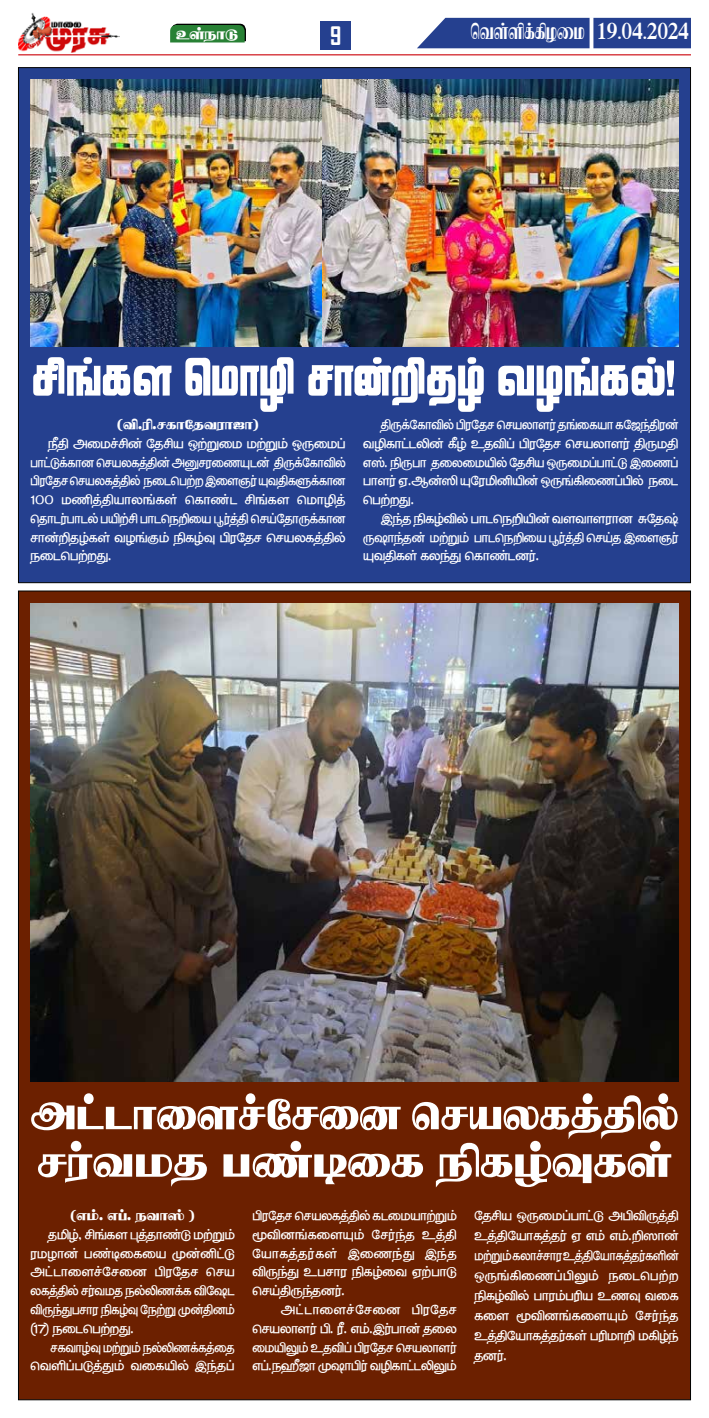
<style>
.page{position:relative;width:709px;height:1418px;background:#fff}
.page>*{position:absolute;margin:0;border:0;box-sizing:border-box;transform-origin:0 0}
.t1{font:57.62px/47.5px "NC Thevan";color:#fff;scale:.91 1}
.t2{font:57.5px "RAVIB Normal";color:#fff}
.t3{font:700 24.38px "Agency FB";color:#fff}
.t4{font:23.75px "Aachchei";letter-spacing:-.015em;color:#fff}
.t5{font:19.25px "NC Thevan";color:#fff}
.t6{font:17.5px/18.8px "NC Tsunami 10";letter-spacing:-.005em;color:#fff;text-align:justify}
.t7{font:17.5px/18.8px "NC Tsunami 10";letter-spacing:-.005em;color:#fff;text-align:justify;scale:.92 1}
.t8{font:17.5px/18.8px "NC Tsunami 10";letter-spacing:-.005em;color:#fff;text-align:justify;scale:.96 1}
.t9{font:17.5px/18.8px "NC Tsunami 10";letter-spacing:-.005em;color:#fff;text-align:right;scale:.91 1}
.t10{font:17.5px "NC Thevan";color:#fff}
</style>
<div class="page">
<div style="left:320px;top:21px;width:31px;height:29px;background:#25408f"></div>
<hr style="left:18px;top:54px;width:673px;height:1px;background:#d2232a">
<img style="left:18px;top:13px;width:101px;height:40px">
<div style="left:417px;top:18px;width:274px;height:30px;background:#25408f"></div>
<svg style="left:589px;top:17px;width:4px;height:32px"></svg>
<div style="left:18px;top:590px;width:673px;height:810px;background:#6c2000;border:1px solid #000"></div>
<div style="left:18px;top:67px;width:673px;height:516px;background:#25408f;border:1px solid #000"></div>
<svg style="left:170px;top:24px;width:76px;height:18px"></svg>
<img style="left:30px;top:79px;width:292px;height:267px">
<img style="left:322px;top:79px;width:356px;height:267px">
<img style="left:30px;top:603px;width:648px;height:478px">
<p class="t5" style="left:176px;top:25px;width:63px">cs;ehL</p>
<h3 class="t3" style="left:330px;top:21px;width:13px">9</h3>
<h3 class="t4" style="left:470px;top:22px;width:220px">nts;spf;fpoik 19.04.2024</h3>
<h2 class="t2" style="left:33px;top:352px;width:645px">RPQ;FS NKHOP RHD;WPJO; TOQ;FY;!</h2>
<p class="t10" style="left:117px;top:416px;width:143px">(tp.up.rfhNjtuh[h)</p>
<p class="t6" style="left:30px;top:434px;width:317px;text-indent:18px">ePjp mikr;rpd; Njrpa xw;Wik kw;Wk; xUikg; ghl;Lf;fhd nrayfj;jpd; mDruizAld; jpUf;Nfhtpy; gpuNjr nrayfj;jpy; eilngw;w ,isQu; AtjpfSf;fhd 100 kzpj;jpahyq;fs; nfhz;l rpq;fs nkhopj; njhlu;ghly; gapw;rp ghlnewpia G+u;j;jp nra;NjhUf;fhd rhd;wpjo;fs; toq;Fk; epfo;T gpuNjr nrayfj;jpy; eilngw;wJ.</p>
<p class="t7" style="left:363px;top:415px;width:344px;text-indent:18px">jpUf;Nfhtpy; gpuNjr nrayhsu; jq;ifah fN[e;jpud; topfhl;lypd; fPo; cjtpg; gpuNjr nrayhsu; jpUkjp v];. epUgh jiyikapy; Njrpa xUikg;ghl;L ,izg; ghsu; V.Md;]p ANukpdpapd; xUq;fpizg;gpy; eil ngw;wJ.</p>
<p class="t6" style="left:363px;top:509px;width:317px;text-indent:18px">,e;j epfo;tpy; ghlnewpapd; tsthsuhd RNj\; U\he;jd; kw;Wk; ghlnewpia G+u;j;jp nra;j ,isQu; Atjpfs; fye;J nfhz;ldu;.</p>
<h1 class="t1" style="left:30px;top:1091px;width:713px">ml;lhisr;Nrid nrayfj;jpy; ru;tkj gz;bif epfo;Tfs;</h1>
<p class="t10" style="left:71px;top:1207px;width:126px">(vk;. vg;. eth]; )</p>
<p class="t6" style="left:30px;top:1225px;width:206px;text-indent:18px">jkpo;&gt; rpq;fs Gj;jhz;L kw;Wk; ukohd; gz;bifia Kd;dpl;L ml;lhisr;Nrid gpuNjr nra yfj;jpy; ru;tkj ey;ypzf;f tpN\l tpUe;Jgrhu epfo;T New;W Kd;jpdk; (17) eilngw;wJ.</p>
<p class="t9" style="left:30px;top:1337px;width:226px">rftho;T kw;Wk; ey;ypzf;fj;ij ntspg;gLj;Jk; tifapy; ,e;jg;</p>
<p class="t8" style="left:252px;top:1206px;width:214px">gpuNjr nrayfj;jpy; flikahw;Wk; %tpdq;fisAk; Nru;e;j cj;jp Nahfj;ju;fs; ,ize;J ,e;j tpUe;J cgrhu epfo;it Vw;ghL nra;jpUe;jdu;.</p>
<p class="t6" style="left:252px;top:1300px;width:206px;text-indent:29px">ml;lhisr;Nrid gpuNjr nrayhsu; gp. uP. vk;.,u;ghd; jiy ikapYk; cjtpg; gpuNjr nrayhsu; vg;.e`P[h K\hgpu; topfhl;lypYk;</p>
<p class="t6" style="left:474px;top:1206px;width:206px;line-height:20px">Njrpa xUikg;ghl;L mgptpUj;jp cj;jpNahfj;ju; V vk; vk;.wp]hd; kw;Wk;fyhr;rhu cj;jpNahfj;ju;fspd; xUq;fpizg;gpYk; eilngw;w epfo;tpy; ghuk;gupa czT tif fis %tpdq;fisAk; Nru;e;j cj;jpNahfj;ju;fs; gupkhwp kfpo;e; jdu;.</p>
</div>
